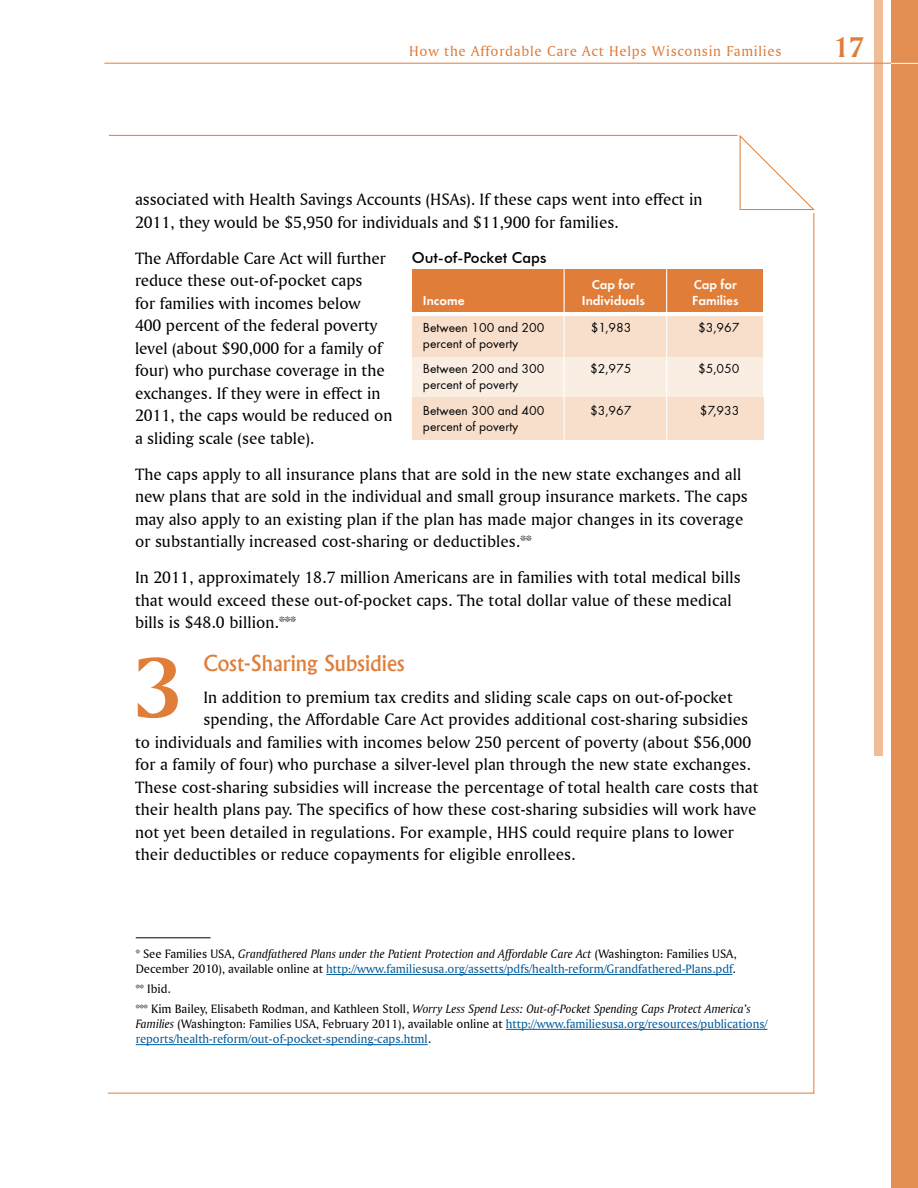
<style>
.page{position:relative;width:918px;height:1188px;background:#fff}
.page>*{position:absolute;margin:0;border:0;box-sizing:border-box;transform-origin:0 0}
.t1{font:90px "Amerigo BT Bold A";color:#df7d39}
.t2{font:30px "Amerigo BT Bold A";color:#df7d39}
.t3{font:500 21px "Albertus";letter-spacing:.005em;color:#df7d39}
.t4{font:17.25px/22.5px "Amerigo BT Roman A";letter-spacing:.005em;color:#000}
.t5{font:15px "Amerigo BT Roman A";letter-spacing:.05em;color:#df7d39}
.t6{font:500 15px "Futura BT";color:#000}
.t7{font:13.5px/25.2px "Function";color:#000}
.t8{font:700 13.5px "Function";color:#fff}
.t9{font:12.75px/19.8px "Amerigo BT Roman A";color:#005a9c}
.t10{font:12.75px "Amerigo BT Italic A";color:#000}
.s1{font-family:"Amerigo BT Roman A"}
.s2{color:#000}
.s3{font-family:"Amerigo BT Italic A";color:#000}
</style>
<div class="page">
<hr style="left:109px;top:135px;width:629px;height:1px;background:#df7d39">
<hr style="left:813px;top:213px;width:1px;height:881px;background:#df7d39">
<svg style="left:739px;top:135px;width:76px;height:75px"></svg>
<hr style="left:108px;top:1093px;width:706px;height:1px;background:#df7d39">
<div style="left:874px;top:0;width:10px;height:756px;background:#efbe99"></div>
<div style="left:891px;top:0;width:27px;height:1188px;background:#e38e52"></div>
<svg style="left:891px;top:63px;width:27px;height:1px"></svg>
<hr style="left:104px;top:63px;width:787px;height:1px;background:#df7d39">
<div style="left:412px;top:316px;width:351px;height:124px;background:#faede2"></div>
<div style="left:412px;top:269px;width:351px;height:42px;background:#df7d39"></div>
<div style="left:412px;top:316px;width:352px;height:40px;background:#f7dfcc"></div>
<div style="left:412px;top:398px;width:352px;height:42px;background:#f7dfcc"></div>
<hr style="left:564px;top:268px;width:1px;height:181px;background:#fff">
<hr style="left:666px;top:264px;width:1px;height:182px;background:#fff">
<hr style="left:326px;top:974px;width:406px;height:1px;background:#005a9c">
<hr style="left:506px;top:1029px;width:262px;height:1px;background:#005a9c">
<hr style="left:136px;top:1044px;width:292px;height:1px;background:#005a9c">
<hr style="left:136px;top:938px;width:75px;height:1px;background:#000">
<p class="t5" style="left:409px;top:42px;width:374px">How the Affordable Care Act Helps Wisconsin Families</p>
<h2 class="t2" style="left:834px;top:29px;width:32px">17</h2>
<p class="t4" style="left:135px;top:188px;width:569px">associated with Health Savings Accounts (HSAs). If these caps went into effect in<br>2011, they would be $5,950 for individuals and $11,900 for families.</p>
<p class="t4" style="left:135px;top:246px;width:259px">The Affordable Care Act will further reduce these out-of-pocket caps<br>for families with incomes below<br>400 percent of the federal poverty level (about $90,000 for a family of four) who purchase coverage in the exchanges. If they were in effect in 2011, the caps would be reduced on a sliding scale (see table).</p>
<p class="t4" style="left:135px;top:462px;width:614px">The caps apply to all insurance plans that are sold in the new state exchanges and all new plans that are sold in the individual and small group insurance markets. The caps may also apply to an existing plan if the plan has made major changes in its coverage or substantially increased cost-sharing or deductibles.**</p>
<p class="t4" style="left:135px;top:566px;width:607px">In 2011, approximately 18.7 million Americans are in families with total medical bills that would exceed these out-of-pocket caps. The total dollar value of these medical bills is $48.0 billion.***</p>
<p class="t3" style="left:203px;top:651px;width:203px">Cost-Sharing Subsidies</p>
<p class="t4" style="left:203px;top:685px;width:531px">In addition to premium tax credits and sliding scale caps on out-of-pocket</p>
<p class="t4" style="left:203px;top:708px;width:546px">spending, the Affordable Care Act provides additional cost-sharing subsidies</p>
<p class="t4" style="left:135px;top:730px;width:618px">to individuals and families with incomes below 250 percent of poverty (about $56,000</p>
<p class="t4" style="left:135px;top:753px;width:617px">for a family of four) who purchase a silver-level plan through the new state exchanges.</p>
<p class="t4" style="left:135px;top:775px;width:625px">These cost-sharing subsidies will increase the percentage of total health care costs that</p>
<p class="t4" style="left:135px;top:798px;width:623px">their health plans pay. The specifics of how these cost-sharing subsidies will work have</p>
<p class="t4" style="left:135px;top:820px;width:601px">not yet been detailed in regulations. For example, HHS could require plans to lower</p>
<p class="t4" style="left:135px;top:843px;width:442px">their deductibles or reduce copayments for eligible enrollees.</p>
<p class="t6" style="left:412px;top:248px;width:136px">Out-of-Pocket Caps</p>
<p class="t8" style="left:592px;top:276px;width:45px">Cap for</p>
<p class="t8" style="left:694px;top:276px;width:45px">Cap for</p>
<p class="t8" style="left:423px;top:292px;width:43px">Income</p>
<p class="t8" style="left:582px;top:292px;width:65px">Individuals</p>
<p class="t8" style="left:692px;top:292px;width:48px">Families</p>
<p class="t7" style="left:423px;top:315px;width:123px">Between 100 and 200</p>
<p class="t7" style="left:591px;top:315px;width:42px">$1,983</p>
<p class="t7" style="left:698px;top:315px;width:43px">$3,967</p>
<p class="t7" style="left:423px;top:331px;width:123px">percent of poverty<br>Between 200 and 300</p>
<p class="t7" style="left:590px;top:356px;width:43px">$2,975</p>
<p class="t7" style="left:698px;top:356px;width:43px">$5,050</p>
<p class="t7" style="left:423px;top:372px;width:123px">percent of poverty<br>Between 300 and 400</p>
<p class="t7" style="left:590px;top:397px;width:43px">$3,967</p>
<p class="t7" style="left:700px;top:397px;width:41px">$7,933</p>
<p class="t7" style="left:423px;top:414px;width:97px">percent of poverty</p>
<h1 class="t1" style="left:135px;top:632px;width:48px">3</h1>
<p class="t10" style="left:136px;top:946px;width:602px"><span class="s1">* See Families USA,</span> Grandfathered Plans under the Patient Protection and Affordable Care Act <span class="s1">(Washington: Families USA,</span></p>
<p class="t9" style="left:136px;top:959px;width:601px"><span class="s2">December 2010), available online at</span> http://www.familiesusa.org/assetts/pdfs/health-reform/Grandfathered-Plans.pdf<span class="s2">. ** Ibid.</span></p>
<p class="t10" style="left:136px;top:1001px;width:617px"><span class="s1">*** Kim Bailey, Elisabeth Rodman, and Kathleen Stoll,</span> Worry Less Spend Less: Out-of-Pocket Spending Caps Protect America’s</p>
<p class="t9" style="left:136px;top:1016px;width:633px;line-height:15.3px"><span class="s3">Families</span> <span class="s2">(Washington: Families USA, February 2011), available online at</span> http://www.familiesusa.org/resources/publications/ reports/health-reform/out-of-pocket-spending-caps.html<span class="s2">.</span></p>
</div>
